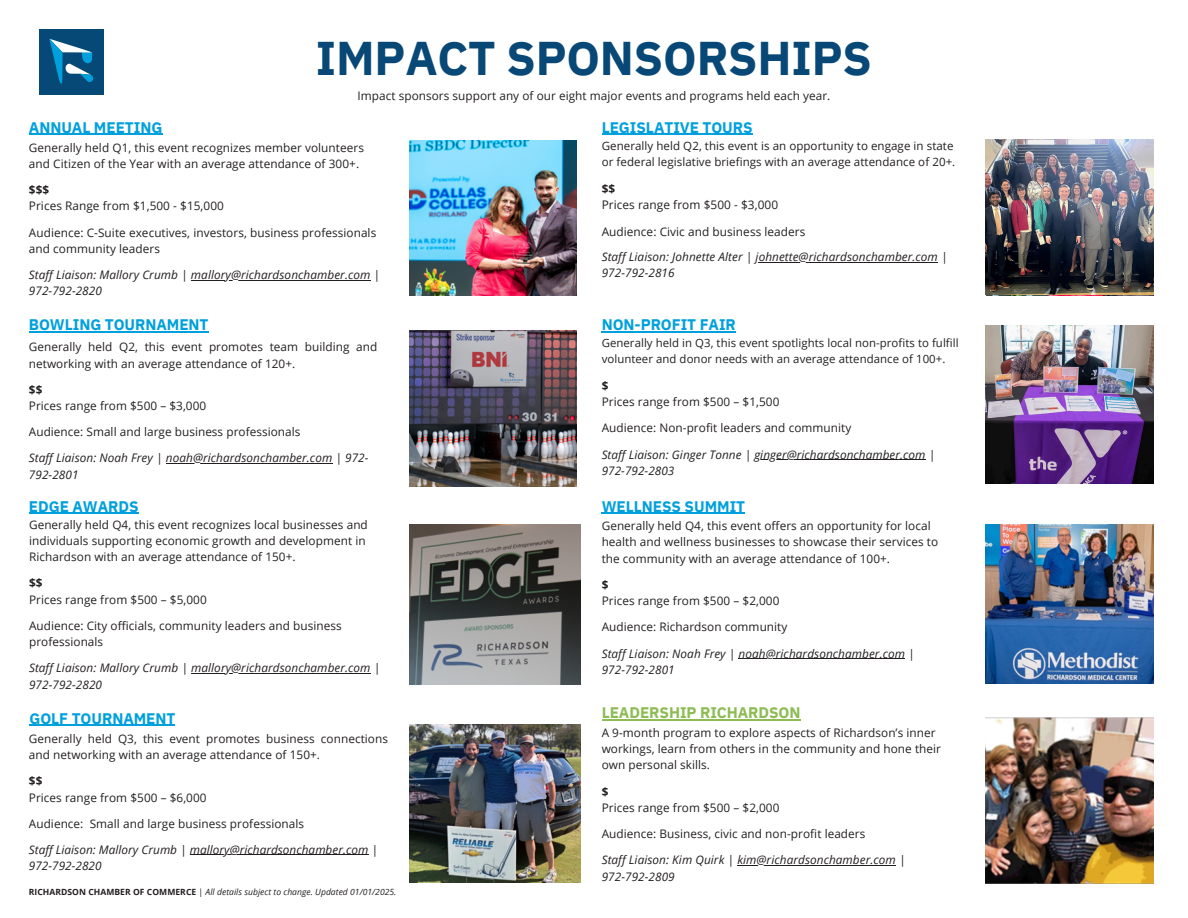
<style>
.page{position:relative;width:1188px;height:918px;background:#fff}
.page>*{position:absolute;margin:0;border:0;box-sizing:border-box;transform-origin:0 0}
.t1{font:700 47.25px "IBM Plex Sans";letter-spacing:-.005em;color:#084876}
.t2{font:700 15.3px "IBM Plex Sans";letter-spacing:-.005em;color:#00a0dd}
.t3{font:700 15.3px "IBM Plex Sans";letter-spacing:-.005em;color:#8cbc53}
.t4{font:11.85px/16.4px "Open Sans";letter-spacing:.005em;color:#231f20}
.t5{font:italic 11.85px "Open Sans";letter-spacing:.005em;color:#231f20}
.t6{font:11.55px/15.9px "Open Sans";letter-spacing:.005em;color:#231f20}
.t7{font:11.4px/15.8px "Open Sans";letter-spacing:.005em;color:#231f20}
.t8{font:italic 8.55px "Open Sans";letter-spacing:.005em;color:#231f20}
.s1{font-weight:700}
.s2{font-weight:700;font-style:normal}
.s3{font-style:normal}
</style>
<div class="page">
<div style="left:40px;top:30px;width:64px;height:64px;background:#064976"></div>
<svg style="left:49px;top:39px;width:44px;height:45px"></svg>
<img style="left:410px;top:140px;width:166px;height:155px">
<img style="left:410px;top:331px;width:166px;height:155px">
<img style="left:410px;top:525px;width:171px;height:160px">
<img style="left:985px;top:525px;width:169px;height:158px">
<img style="left:410px;top:724px;width:171px;height:159px">
<img style="left:985px;top:325px;width:169px;height:159px">
<img style="left:985px;top:139px;width:169px;height:156px">
<img style="left:985px;top:718px;width:169px;height:165px">
<hr style="left:29px;top:513px;width:110px;height:1px;background:#00a0dd">
<hr style="left:29px;top:134px;width:133px;height:1px;background:#00a0dd">
<hr style="left:29px;top:725px;width:146px;height:1px;background:#00a0dd">
<hr style="left:29px;top:331px;width:180px;height:1px;background:#00a0dd">
<hr style="left:602px;top:331px;width:134px;height:1px;background:#00a0dd">
<hr style="left:602px;top:513px;width:143px;height:1px;background:#00a0dd">
<hr style="left:602px;top:134px;width:151px;height:1px;background:#00a0dd">
<hr style="left:191px;top:673px;width:180px;height:1px;background:#231f20">
<hr style="left:190px;top:855px;width:178px;height:1px;background:#231f20">
<hr style="left:166px;top:463px;width:166px;height:1px;background:#231f20">
<hr style="left:191px;top:280px;width:179px;height:1px;background:#231f20">
<hr style="left:754px;top:459px;width:172px;height:1px;background:#231f20">
<hr style="left:739px;top:658px;width:166px;height:1px;background:#231f20">
<hr style="left:756px;top:262px;width:182px;height:1px;background:#231f20">
<hr style="left:602px;top:719px;width:199px;height:2px;background:#8cbc53">
<hr style="left:737px;top:865px;width:159px;height:1px;background:#231f20">
<h3 class="t2" style="left:29px;top:117px;width:135px">ANNUAL MEETING</h3>
<h3 class="t1" style="left:316px;top:26px;width:558px">IMPACT SPONSORSHIPS</h3>
<h3 class="t4" style="left:358px;top:87px;width:474px">Impact sponsors support any of our eight major events and programs held each year.</h3>
<h3 class="t2" style="left:602px;top:117px;width:152px">LEGISLATIVE TOURS</h3>
<h3 class="t4" style="left:29px;top:139px;width:337px">Generally held Q1, this event recognizes member volunteers and Citizen of the Year with an average attendance of 300+.</h3>
<h3 class="t4" style="left:29px;top:181px;width:197px"><span class="s1">$$$<br></span>Prices Range from $1,500 - $15,000</h3>
<h3 class="t4" style="left:29px;top:224px;width:349px">Audience: C-Suite executives, investors, business professionals and community leaders</h3>
<h3 class="t5" style="left:29px;top:266px;width:353px">Staff Liaison: Mallory Crumb | mallory@richardsonchamber.com |</h3>
<p class="t5" style="left:29px;top:283px;width:75px">972-792-2820</p>
<h3 class="t6" style="left:602px;top:138px;width:355px">Generally held Q2, this event is an opportunity to engage in state or federal legislative briefings with an average attendance of 20+.</h3>
<h3 class="t4" style="left:602px;top:180px;width:178px"><span class="s1">$$<br></span>Prices range from $500 - $3,000</h3>
<p class="t4" style="left:602px;top:223px;width:205px">Audience: Civic and business leaders</p>
<h2 class="t5" style="left:602px;top:249px;width:347px">Staff Liaison: Johnette Alter | johnette@richardsonchamber.com |</h2>
<h3 class="t5" style="left:602px;top:265px;width:75px">972-792-2816</h3>
<h3 class="t2" style="left:29px;top:315px;width:181px">BOWLING TOURNAMENT</h3>
<h3 class="t2" style="left:602px;top:315px;width:136px">NON-PROFIT FAIR</h3>
<h3 class="t4" style="left:29px;top:339px;width:350px">Generally held Q2, this event promotes team building and networking with an average attendance of 120+.</h3>
<h3 class="t4" style="left:29px;top:381px;width:179px"><span class="s1">$$<br></span>Prices range from $500 – $3,000</h3>
<h3 class="t4" style="left:29px;top:424px;width:273px">Audience: Small and large business professionals</h3>
<p class="t5" style="left:29px;top:450px;width:341px">Staff Liaison: Noah Frey | noah@richardsonchamber.com | 972-</p>
<h2 class="t5" style="left:29px;top:466px;width:51px">792-2801</h2>
<h1 class="t2" style="left:29px;top:496px;width:111px">EDGE AWARDS</h1>
<p class="t4" style="left:29px;top:516px;width:340px">Generally held Q4, this event recognizes local businesses and individuals supporting economic growth and development in<br>Richardson with an average attendance of 150+.</p>
<h2 class="t4" style="left:29px;top:575px;width:179px"><span class="s1">$$<br></span>Prices range from $500 – $5,000</h2>
<h3 class="t4" style="left:29px;top:617px;width:314px">Audience: City officials, community leaders and business professionals</h3>
<h3 class="t5" style="left:29px;top:660px;width:353px">Staff Liaison: Mallory Crumb | mallory@richardsonchamber.com |</h3>
<h3 class="t5" style="left:29px;top:676px;width:75px">972-792-2820</h3>
<h2 class="t2" style="left:29px;top:708px;width:148px">GOLF TOURNAMENT</h2>
<h3 class="t4" style="left:29px;top:730px;width:361px">Generally held Q3, this event promotes business connections and networking with an average attendance of 150+.</h3>
<p class="t4" style="left:29px;top:773px;width:179px"><span class="s1">$$<br></span>Prices range from $500 – $6,000</p>
<p class="t4" style="left:29px;top:815px;width:277px">Audience: Small and large business professionals</p>
<h2 class="t5" style="left:29px;top:841px;width:351px">Staff Liaison: Mallory Crumb | mallory@richardsonchamber.com |</h2>
<h3 class="t5" style="left:29px;top:858px;width:74px">972-792-2820</h3>
<h3 class="t8" style="left:29px;top:885px;width:369px"><span class="s2">RICHARDSON CHAMBER OF COMMERCE</span> <span class="s3">|</span> All details subject to change. Updated 01/01/2025.</h3>
<p class="t7" style="left:602px;top:335px;width:358px">Generally held in Q3, this event spotlights local non-profits to fulfill volunteer and donor needs with an average attendance of 100+.</p>
<h2 class="t4" style="left:602px;top:377px;width:179px"><span class="s1">$<br></span>Prices range from $500 – $1,500</h2>
<h3 class="t4" style="left:602px;top:420px;width:251px">Audience: Non-profit leaders and community</h3>
<h3 class="t5" style="left:602px;top:446px;width:335px">Staff Liaison: Ginger Tonne | ginger@richardsonchamber.com |</h3>
<h3 class="t5" style="left:602px;top:462px;width:74px">972-792-2803</h3>
<h3 class="t2" style="left:602px;top:496px;width:145px">WELLNESS SUMMIT</h3>
<h3 class="t4" style="left:602px;top:517px;width:338px">Generally held Q4, this event offers an opportunity for local health and wellness businesses to showcase their services to the community with an average attendance of 100+.</h3>
<p class="t4" style="left:602px;top:576px;width:179px"><span class="s1">$<br></span>Prices range from $500 – $2,000</p>
<h2 class="t4" style="left:602px;top:619px;width:187px">Audience: Richardson community</h2>
<h3 class="t5" style="left:602px;top:645px;width:315px">Staff Liaison: Noah Frey | noah@richardsonchamber.com |</h3>
<h3 class="t5" style="left:602px;top:661px;width:75px">972-792-2801</h3>
<h3 class="t3" style="left:602px;top:703px;width:200px">LEADERSHIP RICHARDSON</h3>
<p class="t4" style="left:602px;top:724px;width:341px">A 9-month program to explore aspects of Richardson’s inner workings, learn from others in the community and hone their own personal skills.</p>
<p class="t4" style="left:602px;top:783px;width:179px"><span class="s1">$<br></span>Prices range from $500 – $2,000</p>
<h2 class="t4" style="left:602px;top:825px;width:265px">Audience: Business, civic and non-profit leaders</h2>
<h3 class="t5" style="left:602px;top:852px;width:305px">Staff Liaison: Kim Quirk | kim@richardsonchamber.com |</h3>
<h3 class="t5" style="left:602px;top:868px;width:75px">972-792-2809</h3>
</div>
